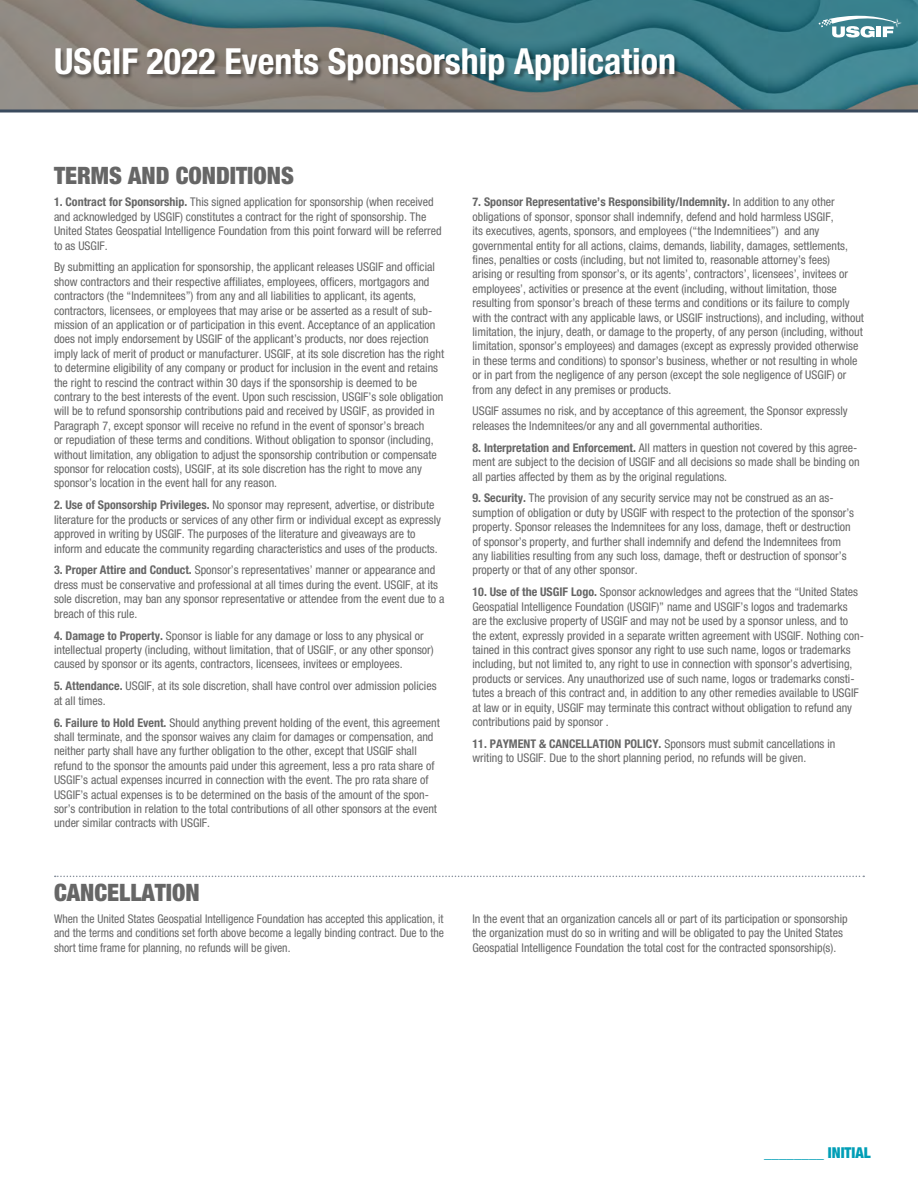
<style>
.page{position:relative;width:918px;height:1188px;background:#fff}
.page>*{position:absolute;margin:0;border:0;box-sizing:border-box;transform-origin:0 0}
.t1{font:700 condensed 36px "Helvetica Neue 77";color:#fff}
.t2{font:24px "Helvetica Neue 97 Black Cond";color:#666}
.t3{font:15px "Helvetica Neue 97 Black Cond";color:#009eb6}
.t4{font:condensed 12px/14.4px "Helvetica Neue 57";color:#666}
.t5{font:700 condensed 12px "Helvetica Neue 77";color:#666}
.s1{font-family:"Helvetica Neue 77";font-weight:700}
.s2{font-family:"Helvetica Neue 57";font-weight:400}
</style>
<div class="page">
<img style="left:0;top:0;width:918px;height:110px">
<hr style="left:0;top:110px;width:918px;height:2px;background:#3a4a5e">
<svg style="left:819px;top:13px;width:83px;height:24px"></svg>
<div style="left:56px;top:48px;width:623px;height:37px;background:#000;opacity:.35"></div>
<svg style="left:55px;top:876px;width:809px;height:1px"></svg>
<h1 class="t1" style="left:54px;top:40px;width:624px">USGIF 2022 Events Sponsorship Application</h1>
<h2 class="t2" style="left:54px;top:161px;width:241px">TERMS AND CONDITIONS</h2>
<p class="t4" style="left:54px;top:195px;width:389px"><span class="s1">1. Contract for Sponsorship.</span> This signed application for sponsorship (when received and acknowledged by USGIF) constitutes a contract for the right of sponsorship. The United States Geospatial Intelligence Foundation from this point forward will be referred to as USGIF.</p>
<p class="t4" style="left:54px;top:260px;width:392px">By submitting an application for sponsorship, the applicant releases USGIF and official show contractors and their respective affiliates, employees, officers, mortgagors and contractors (the “Indemnitees”) from any and all liabilities to applicant, its agents, contractors, licensees, or employees that may arise or be asserted as a result of sub&shy;mission of an application or of participation in this event. Acceptance of an application does not imply endorsement by USGIF of the applicant’s products, nor does rejection imply lack of merit of product or manufacturer. USGIF, at its sole discretion has the right to determine eligibility of any company or product for inclusion in the event and retains the right to rescind the contract within 30 days if the sponsorship is deemed to be contrary to the best interests of the event. Upon such rescission, USGIF’s sole obligation will be to refund sponsorship contributions paid and received by USGIF, as provided in Paragraph 7, except sponsor will receive no refund in the event of sponsor’s breach<br>or repudiation of these terms and conditions. Without obligation to sponsor (including, without limitation, any obligation to adjust the sponsorship contribution or compensate sponsor for relocation costs), USGIF, at its sole discretion has the right to move any sponsor’s location in the event hall for any reason.</p>
<p class="t4" style="left:54px;top:498px;width:389px"><span class="s1">2. Use of Sponsorship Privileges.</span> No sponsor may represent, advertise, or distribute literature for the products or services of any other firm or individual except as expressly approved in writing by USGIF. The purposes of the literature and giveaways are to inform and educate the community regarding characteristics and uses of the products.</p>
<p class="t4" style="left:54px;top:563px;width:392px"><span class="s1">3. Proper Attire and Conduct.</span> Sponsor’s representatives’ manner or appearance and dress must be conservative and professional at all times during the event. USGIF, at its sole discretion, may ban any sponsor representative or attendee from the event due to a breach of this rule.</p>
<p class="t4" style="left:54px;top:628px;width:381px"><span class="s1">4. Damage to Property.</span> Sponsor is liable for any damage or loss to any physical or intellectual property (including, without limitation, that of USGIF, or any other sponsor) caused by sponsor or its agents, contractors, licensees, invitees or employees.</p>
<p class="t4" style="left:54px;top:679px;width:384px"><span class="s1">5. Attendance.</span> USGIF, at its sole discretion, shall have control over admission policies at all times.</p>
<p class="t4" style="left:54px;top:715px;width:387px"><span class="s1">6. Failure to Hold Event.</span> Should anything prevent holding of the event, this agreement shall terminate, and the sponsor waives any claim for damages or compensation, and neither party shall have any further obligation to the other, except that USGIF shall refund to the sponsor the amounts paid under this agreement, less a pro rata share of USGIF’s actual expenses incurred in connection with the event. The pro rata share of USGIF’s actual expenses is to be determined on the basis of the amount of the spon&shy;sor’s contribution in relation to the total contributions of all other sponsors at the event under similar contracts with USGIF.</p>
<p class="t5" style="left:472px;top:195px;width:364px">7. Sponsor Representative’s Responsibility/Indemnity. <span class="s2">In addition to any other</span></p>
<p class="t4" style="left:472px;top:209px;width:393px">obligations of sponsor, sponsor shall indemnify, defend and hold harmless USGIF,<br>its executives, agents, sponsors, and employees (“the Indemnitiees”) and any governmental entity for all actions, claims, demands, liability, damages, settlements, fines, penalties or costs (including, but not limited to, reasonable attorney’s fees)<br>arising or resulting from sponsor’s, or its agents’, contractors’, licensees’, invitees or employees’, activities or presence at the event (including, without limitation, those resulting from sponsor’s breach of these terms and conditions or its failure to comply with the contract with any applicable laws, or USGIF instructions), and including, without limitation, the injury, death, or damage to the property, of any person (including, without limitation, sponsor’s employees) and damages (except as expressly provided otherwise in these terms and conditions) to sponsor’s business, whether or not resulting in whole or in part from the negligence of any person (except the sole negligence of USGIF) or from any defect in any premises or products.</p>
<p class="t4" style="left:472px;top:404px;width:377px">USGIF assumes no risk, and by acceptance of this agreement, the Sponsor expressly releases the Indemnitees/or any and all governmental authorities.</p>
<p class="t4" style="left:472px;top:440px;width:389px"><span class="s1">8. Interpretation and Enforcement.</span> All matters in question not covered by this agree&shy;ment are subject to the decision of USGIF and all decisions so made shall be binding on all parties affected by them as by the original regulations.</p>
<p class="t4" style="left:472px;top:491px;width:383px"><span class="s1">9. Security.</span> The provision of any security service may not be construed as an as&shy;sumption of obligation or duty by USGIF with respect to the protection of the sponsor’s property. Sponsor releases the Indemnitees for any loss, damage, theft or destruction of sponsor’s property, and further shall indemnify and defend the Indemnitees from any liabilities resulting from any such loss, damage, theft or destruction of sponsor’s property or that of any other sponsor.</p>
<p class="t4" style="left:472px;top:585px;width:393px"><span class="s1">10. Use of the USGIF Logo.</span> Sponsor acknowledges and agrees that the “United States Geospatial Intelligence Foundation (USGIF)” name and USGIF’s logos and trademarks are the exclusive property of USGIF and may not be used by a sponsor unless, and to the extent, expressly provided in a separate written agreement with USGIF. Nothing con&shy;tained in this contract gives sponsor any right to use such name, logos or trademarks including, but not limited to, any right to use in connection with sponsor’s advertising, products or services. Any unauthorized use of such name, logos or trademarks consti&shy;tutes a breach of this contract and, in addition to any other remedies available to USGIF at law or in equity, USGIF may terminate this contract without obligation to refund any contributions paid by sponsor .</p>
<p class="t4" style="left:472px;top:736px;width:364px"><span class="s1">11. PAYMENT &amp; CANCELLATION POLICY.</span> Sponsors must submit cancellations in writing to USGIF. Due to the short planning period, no refunds will be given.</p>
<h2 class="t2" style="left:54px;top:878px;width:147px">CANCELLATION</h2>
<p class="t4" style="left:54px;top:911px;width:392px;text-align:justify">When the United States Geospatial Intelligence Foundation has accepted this application, it and the terms and conditions set forth above become a legally binding contract. Due to the short time frame for planning, no refunds will be given.</p>
<p class="t4" style="left:472px;top:911px;width:377px">In the event that an organization cancels all or part of its participation or sponsorship the organization must do so in writing and will be obligated to pay the United States<br>Geospatial Intelligence Foundation the total cost for the contracted sponsorship(s).</p>
<p class="t3" style="left:764px;top:1144px;width:108px">________ INITIAL</p>
</div>
